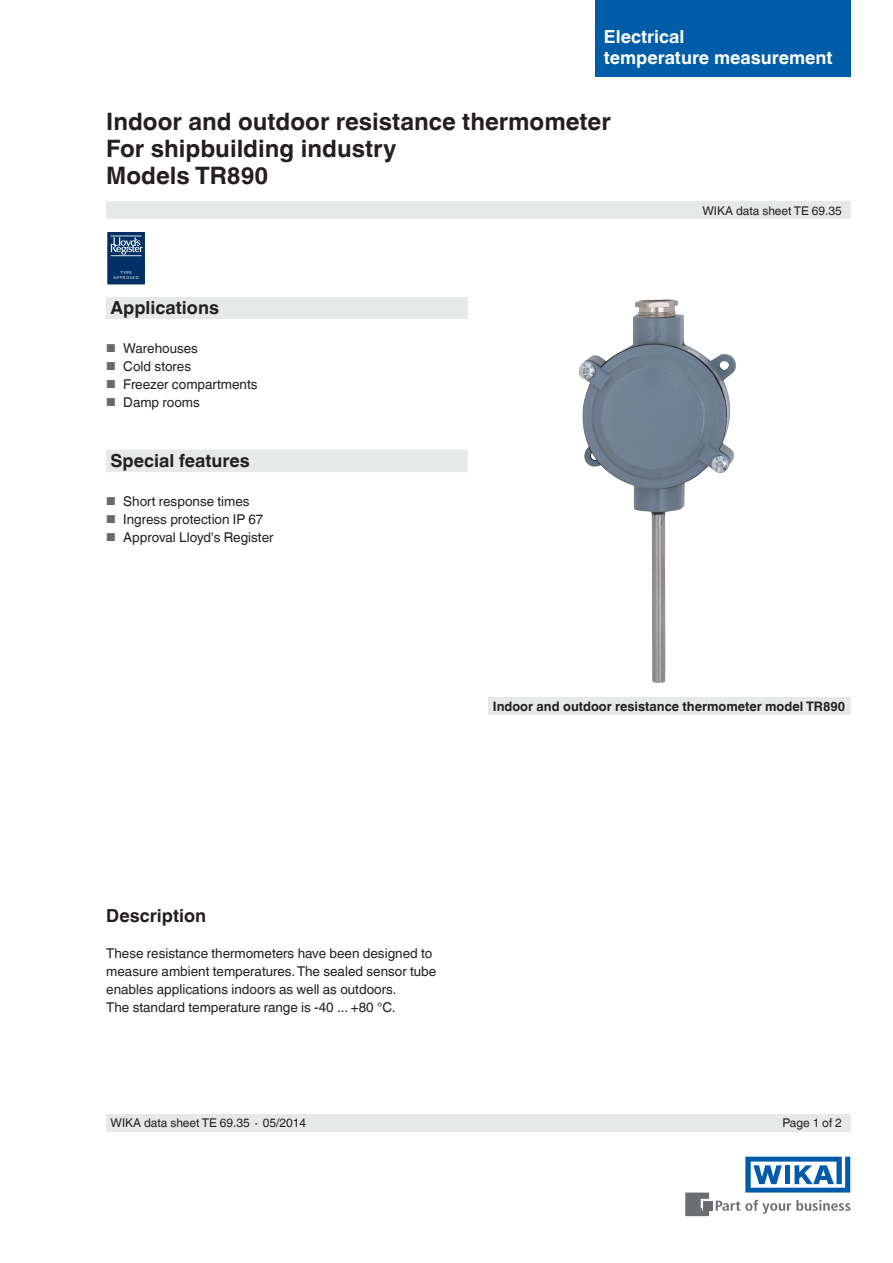
<style>
.page{position:relative;width:893px;height:1263px;background:#fff}
.page>*{position:absolute;margin:0;border:0;box-sizing:border-box;transform-origin:0 0}
.t1{font:700 24px/27px "Helvetica World";color:#231f20}
.t2{font:700 18px "Helvetica World";color:#231f20}
.t3{font:700 18px/21px "Helvetica World";color:#fff}
.t4{font:13.5px/18px "Helvetica World";color:#231f20}
.t5{font:700 13.05px "Helvetica World";color:#231f20}
.t6{font:12px "Helvetica World";color:#231f20}
.t7{font:4.2px "Myriad Pro";letter-spacing:.165em;color:#fff;scale:1.04 1}
.t8{font:4.2px "Myriad Pro";letter-spacing:.165em;color:#fff;scale:1.17 1}
.s1{font-size:11.55px;color:#676a6d}
</style>
<div class="page">
<div style="left:106px;top:298px;width:362px;height:21px;background:#e6e9e8"></div>
<svg style="left:716px;top:1200px;width:134px;height:14px"></svg>
<div style="left:703px;top:1201px;width:9px;height:9px;background:#6c6d70"></div>
<svg style="left:685px;top:1192px;width:24px;height:24px"></svg>
<svg style="left:745px;top:1157px;width:105px;height:35px"></svg>
<div style="left:106px;top:202px;width:744px;height:17px;background:#e6e9e8"></div>
<div style="left:106px;top:1114px;width:744px;height:17px;background:#e6e9e8"></div>
<div style="left:595px;top:0;width:255px;height:77px;background:#015da7"></div>
<div style="left:108px;top:233px;width:36px;height:51px;background:#003064"></div>
<div style="left:108px;top:232px;width:37px;height:52px;border:1px solid #003064"></div>
<hr style="left:111px;top:255px;width:31px;height:1px;background:#fff">
<hr style="left:111px;top:236px;width:31px;height:1px;background:#fff">
<svg style="left:111px;top:237px;width:32px;height:18px"></svg>
<img style="left:578px;top:299px;width:159px;height:384px">
<div style="left:489px;top:697px;width:362px;height:18px;background:#e6e9e8"></div>
<div style="left:106px;top:450px;width:362px;height:22px;background:#e6e9e8"></div>
<h2 class="t3" style="left:604px;top:26px;width:230px">Electrical<br>temperature measurement</h2>
<h1 class="t1" style="left:106px;top:108px;width:506px">Indoor and outdoor resistance thermometer<br>For shipbuilding industry<br>Models TR890</h1>
<p class="t8" style="left:120px;top:270px;width:11px">TYPE</p>
<p class="t7" style="left:113px;top:275px;width:26px">APPROVED</p>
<h2 class="t2" style="left:111px;top:297px;width:110px">Applications</h2>
<p class="t4" style="left:106px;top:339px;width:93px"><span class="s1">■</span> Warehouses</p>
<p class="t4" style="left:106px;top:357px;width:86px"><span class="s1">■</span> Cold stores</p>
<p class="t4" style="left:106px;top:375px;width:153px"><span class="s1">■</span> Freezer compartments</p>
<p class="t4" style="left:106px;top:393px;width:95px"><span class="s1">■</span> Damp rooms</p>
<h2 class="t2" style="left:111px;top:450px;width:141px">Special features</h2>
<p class="t4" style="left:106px;top:492px;width:145px"><span class="s1">■</span> Short response times</p>
<p class="t4" style="left:106px;top:510px;width:159px"><span class="s1">■</span> Ingress protection IP 67</p>
<p class="t4" style="left:106px;top:528px;width:169px"><span class="s1">■</span> Approval Lloyd's Register</p>
<p class="t6" style="left:702px;top:204px;width:141px">WIKA data sheet TE 69.35</p>
<p class="t5" style="left:493px;top:699px;width:354px">Indoor and outdoor resistance thermometer model TR890</p>
<h2 class="t2" style="left:106px;top:905px;width:101px">Description</h2>
<p class="t4" style="left:106px;top:944px;width:332px">These resistance thermometers have been designed to measure ambient temperatures. The sealed sensor tube enables applications indoors as well as outdoors.<br>The standard temperature range is -40 ... +80 °C.</p>
<p class="t6" style="left:111px;top:1116px;width:197px">WIKA data sheet TE 69.35 ∙ 05/2014</p>
<p class="t6" style="left:782px;top:1116px;width:61px">Page 1 of 2</p>
</div>
